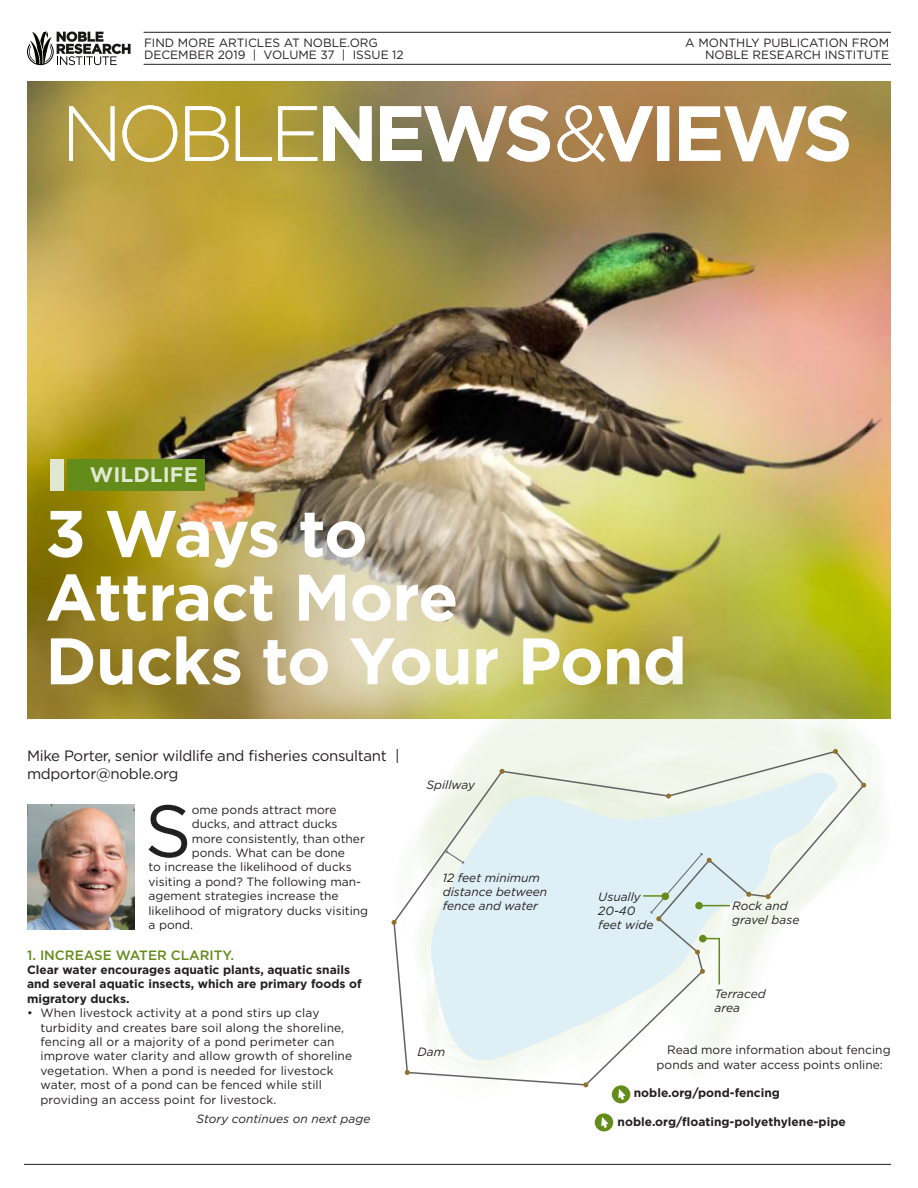
<style>
.page{position:relative;width:918px;height:1188px;background:#fff}
.page>*{position:absolute;margin:0;border:0;box-sizing:border-box;transform-origin:0 0}
.t1{font:73.65px "Gotham";color:#231f20}
.t2{font:700 65.7px/63.8px "Gotham";letter-spacing:-.015em;color:#fff}
.t3{font:700 21px "Gotham";color:#e0e8d1}
.t4{font:15px/18px "Gotham";letter-spacing:-.02em;color:#231f20}
.t5{font:500 13.5px "Gotham";color:#648c1a}
.t6{font:12px/14.4px "Gotham";color:#231f20}
.t7{font:700 12px/14.4px "Gotham";color:#231f20}
.t8{font:italic 12px/14.4px "Gotham";color:#231f20}
</style>
<div class="page">
<svg style="left:27px;top:31px;width:104px;height:34px"></svg>
<hr style="left:144px;top:64px;width:747px;height:1px;background:#231f20">
<hr style="left:144px;top:32px;width:747px;height:1px;background:#231f20">
<hr style="left:24px;top:1164px;width:867px;height:1px;background:#231f20">
<img style="left:27px;top:804px;width:108px;height:126px">
<img style="left:27px;top:81px;width:864px;height:637px">
<div style="left:68px;top:459px;width:137px;height:31px;background:#648c1a"></div>
<div style="left:50px;top:459px;width:13px;height:31px;background:#e0e8d1"></div>
<svg style="left:439px;top:659px;width:398px;height:91px;background:#c2c376"></svg>
<svg style="left:676px;top:715px;width:184px;height:10px"></svg>
<svg style="left:873px;top:784px;width:6px;height:56px"></svg>
<svg style="left:854px;top:733px;width:19px;height:106px"></svg>
<div style="left:671px;top:725px;width:183px;height:25px;background:#f2f7ec"></div>
<svg style="left:467px;top:750px;width:399px;height:140px"></svg>
<svg style="left:833px;top:749px;width:5px;height:5px"></svg>
<svg style="left:861px;top:783px;width:5px;height:5px"></svg>
<div style="left:612px;top:1085px;width:18px;height:18px;background:#648c1a;border-radius:50%"></div>
<svg style="left:392px;top:753px;width:430px;height:347px"></svg>
<div style="left:595px;top:1113px;width:18px;height:18px;background:#648c1a;border-radius:50%"></div>
<svg style="left:601px;top:1117px;width:7px;height:11px"></svg>
<svg style="left:669px;top:105px;width:180px;height:57px"></svg>
<svg style="left:69px;top:105px;width:600px;height:57px"></svg>
<p class="t6" style="left:144px;top:36px;width:261px;line-height:12px">FIND MORE ARTICLES AT NOBLE.ORG<br>DECEMBER 2019 | VOLUME 37 | ISSUE 12</p>
<p class="t6" style="left:685px;top:36px;width:205px;line-height:12px;text-align:right">A MONTHLY PUBLICATION FROM<br>NOBLE RESEARCH INSTITUTE</p>
<h3 class="t3" style="left:90px;top:461px;width:109px">WILDLIFE</h3>
<h2 class="t2" style="left:45px;top:501px;width:643px">3 Ways to<br>Attract More<br>Ducks to Your Pond</h2>
<p class="t4" style="left:27px;top:746px;width:374px">Mike Porter, senior wildlife and fisheries consultant | mdportor@noble.org</p>
<h1 class="t1" style="left:145px;top:784px;width:49px">S</h1>
<p class="t6" style="left:192px;top:802px;width:146px">ome ponds attract more</p>
<p class="t6" style="left:192px;top:817px;width:147px">ducks, and attract ducks</p>
<p class="t6" style="left:192px;top:831px;width:175px">more consistently, than other</p>
<p class="t6" style="left:192px;top:845px;width:155px">ponds. What can be done</p>
<p class="t6" style="left:149px;top:860px;width:205px">to increase the likelihood of ducks</p>
<p class="t6" style="left:149px;top:874px;width:214px">visiting a pond? The following man-</p>
<p class="t6" style="left:149px;top:889px;width:192px">agement strategies increase the</p>
<p class="t6" style="left:149px;top:903px;width:221px">likelihood of migratory ducks visiting</p>
<p class="t6" style="left:149px;top:917px;width:46px">a pond.</p>
<p class="t5" style="left:27px;top:946px;width:209px">1. INCREASE WATER CLARITY.</p>
<p class="t7" style="left:27px;top:963px;width:336px">Clear water encourages aquatic plants, aquatic snails and several aquatic insects, which are primary foods of migratory ducks.</p>
<p class="t6" style="left:40px;top:1006px;width:313px;text-indent:-14px">• When livestock activity at a pond stirs up clay turbidity and creates bare soil along the shoreline, fencing all or a majority of a pond perimeter can improve water clarity and allow growth of shoreline vegetation. When a pond is needed for livestock water, most of a pond can be fenced while still providing an access point for livestock.</p>
<p class="t8" style="left:197px;top:1112px;width:175px">Story continues on next page</p>
<p class="t8" style="left:427px;top:777px;width:50px">Spillway</p>
<p class="t8" style="left:443px;top:870px;width:106px">12 feet minimum distance between fence and water</p>
<p class="t8" style="left:417px;top:1045px;width:29px">Dam</p>
<p class="t8" style="left:598px;top:889px;width:57px">Usually<br>20-40 feet wide</p>
<p class="t8" style="left:732px;top:898px;width:69px">Rock and gravel base</p>
<p class="t8" style="left:714px;top:986px;width:53px">Terraced area</p>
<p class="t6" style="left:657px;top:1042px;width:235px;text-indent:10px">Read more information about fencing ponds and water access points online:</p>
<p class="t7" style="left:634px;top:1086px;width:148px">noble.org/pond-fencing</p>
<p class="t7" style="left:618px;top:1115px;width:230px">noble.org/floating-polyethylene-pipe</p>
</div>
